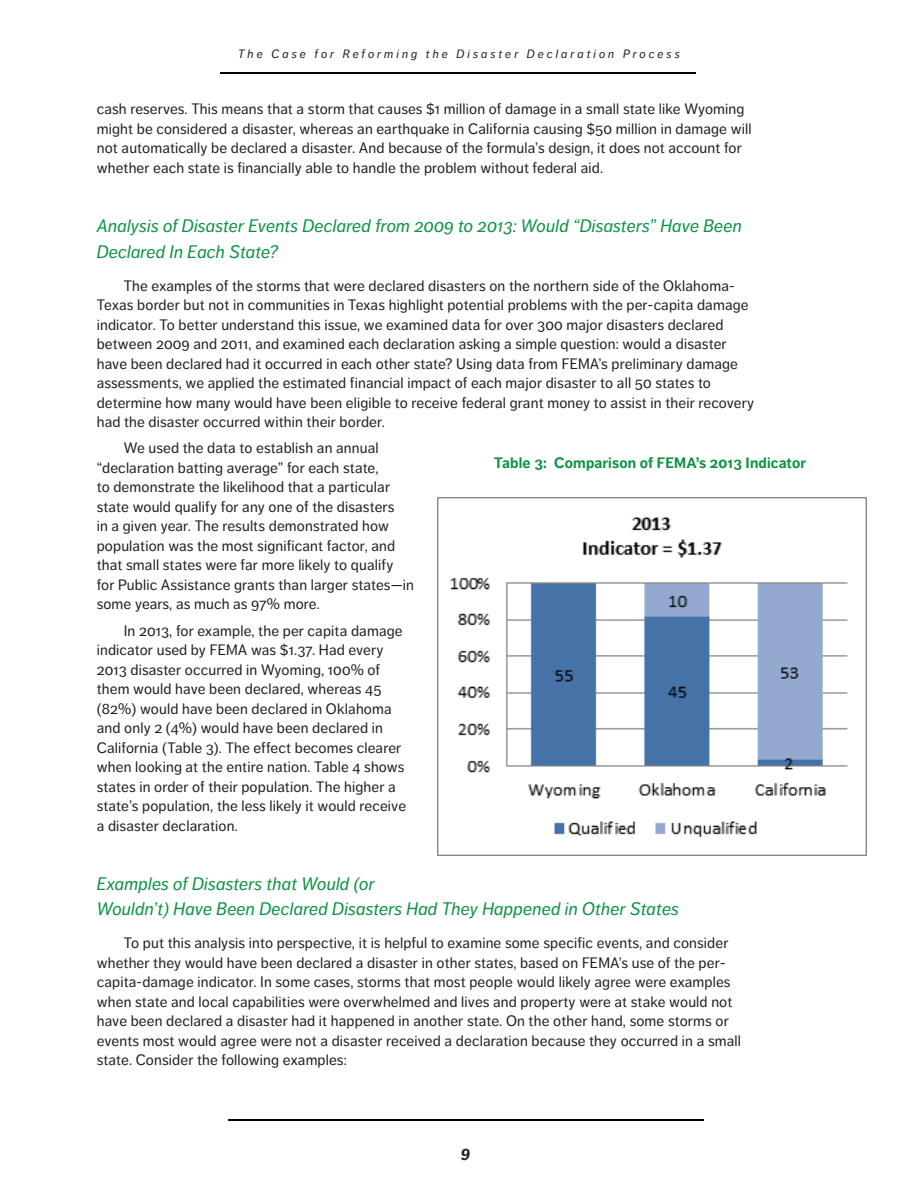
<style>
.page{position:relative;width:918px;height:1188px;background:#fff}
.page>*{position:absolute;margin:0;border:0;box-sizing:border-box;transform-origin:0 0}
.t1{font:italic 18px/25.5px "Dagny Pro";letter-spacing:.01em;color:#0d9344}
.t2{font:italic 700 16.5px "Dagny Pro";color:#231f20}
.t3{font:15px/19.5px "Dagny Pro";letter-spacing:.01em;color:#231f20}
.t4{font:700 15px "Dagny Pro";letter-spacing:.01em;color:#0d9344}
.t5{font:italic 12px "Dagny Pro";letter-spacing:.25em;color:#231f20}
</style>
<div class="page">
<hr style="left:228px;top:1119px;width:476px;height:1px;background:#000">
<hr style="left:220px;top:72px;width:476px;height:1px;background:#000">
<img style="left:437px;top:497px;width:429px;height:359px">
<p class="t5" style="left:238px;top:47px;width:443px">The Case for Reforming the Disaster Declaration Process</p>
<p class="t3" style="left:97px;top:100px;width:656px">cash reserves. This means that a storm that causes $1 million of damage in a small state like Wyoming might be considered a disaster, whereas an earthquake in California causing $50 million in damage will not automatically be declared a disaster. And because of the formula’s design, it does not account for whether each state is financially able to handle the problem without federal aid.</p>
<p class="t1" style="left:97px;top:213px;width:647px">Analysis of Disaster Events Declared from 2009 to 2013: Would “Disasters” Have Been<br>Declared In Each State?</p>
<p class="t3" style="left:97px;top:276px;width:659px;text-indent:27px">The examples of the storms that were declared disasters on the northern side of the Oklahoma-Texas border but not in communities in Texas highlight potential problems with the per-capita damage indicator. To better understand this issue, we examined data for over 300 major disasters declared between 2009 and 2011, and examined each declaration asking a simple question: would a disaster have been declared had it occurred in each other state? Using data from FEMA’s preliminary damage assessments, we applied the estimated financial impact of each major disaster to all 50 states to determine how many would have been eligible to receive federal grant money to assist in their recovery had the disaster occurred within their border.</p>
<p class="t3" style="left:97px;top:439px;width:319px;text-indent:27px">We used the data to establish an annual “declaration batting average” for each state,<br>to demonstrate the likelihood that a particular state would qualify for any one of the disasters<br>in a given year. The results demonstrated how population was the most significant factor, and that small states were far more likely to qualify for Public Assistance grants than larger states—in some years, as much as 97% more.</p>
<p class="t3" style="left:97px;top:621px;width:311px;text-indent:27px">In 2013, for example, the per capita damage indicator used by FEMA was $1.37. Had every 2013 disaster occurred in Wyoming, 100% of them would have been declared, whereas 45 (82%) would have been declared in Oklahoma and only 2 (4%) would have been declared in California (Table 3). The effect becomes clearer when looking at the entire nation. Table 4 shows states in order of their population. The higher a state’s population, the less likely it would receive a disaster declaration.</p>
<p class="t4" style="left:494px;top:454px;width:313px">Table 3: Comparison of FEMA’s 2013 Indicator</p>
<p class="t1" style="left:97px;top:871px;width:584px">Examples of Disasters that Would (or<br>Wouldn’t) Have Been Declared Disasters Had They Happened in Other States</p>
<p class="t3" style="left:97px;top:934px;width:646px;text-indent:27px">To put this analysis into perspective, it is helpful to examine some specific events, and consider whether they would have been declared a disaster in other states, based on FEMA’s use of the per&shy;capita-damage indicator. In some cases, storms that most people would likely agree were examples when state and local capabilities were overwhelmed and lives and property were at stake would not have been declared a disaster had it happened in another state. On the other hand, some storms or events most would agree were not a disaster received a declaration because they occurred in a small state. Consider the following examples:</p>
<p class="t2" style="left:461px;top:1142px;width:11px">9</p>
</div>
